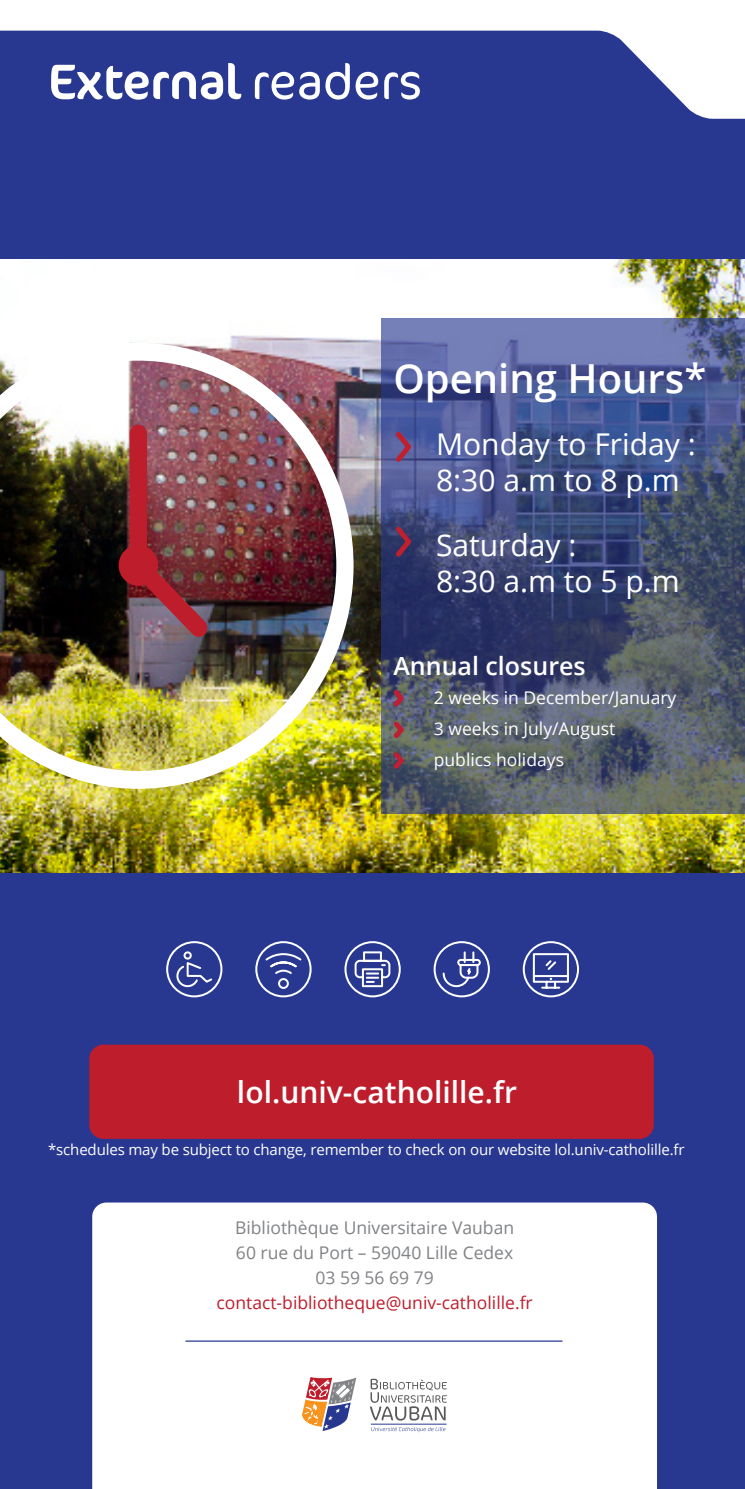
<style>
.page{position:relative;width:745px;height:1489px;background:#fff}
.page>*{position:absolute;margin:0;border:0;box-sizing:border-box;transform-origin:0 0}
.URL_Texte{font:50px "Cocon Pro";letter-spacing:-.01em;color:#fff}
.texte_titre{font:600 40px "Open Sans";color:#fff}
.URL_Texte-2{font:30px "Open Sans";color:#fff}
.URL_Texte-3{font:600 30px "Open Sans";color:#fff}
.texte_titre-2{font:600 25px "Open Sans";color:#fff}
.contact{font:17.5px "Open Sans";color:#808285}
.URL_Texte-4{font:17.5px "Open Sans";color:#fff}
.contact-2{font:17.5px "Open Sans";color:#be1d2c}
.URL_Texte-5{font:15px "Open Sans";letter-spacing:-.01em;color:#fff}
.s1{font-weight:300}
</style>
<div class="page">
<div style="left:0;top:0;width:744px;height:1488px;background:#283890"></div>
<div style="left:166px;top:941px;width:56px;height:56px;border:2px solid #fff;border-radius:50%"></div>
<div style="left:255px;top:941px;width:56px;height:56px;border:2px solid #fff;border-radius:50%"></div>
<div style="left:344px;top:941px;width:56px;height:56px;border:2px solid #fff;border-radius:50%"></div>
<div style="left:433px;top:941px;width:56px;height:56px;border:2px solid #fff;border-radius:50%"></div>
<div style="left:522px;top:941px;width:56px;height:56px;border:2px solid #fff;border-radius:50%"></div>
<svg style="left:531px;top:952px;width:38px;height:37px"></svg>
<svg style="left:175px;top:950px;width:39px;height:38px"></svg>
<div style="left:278px;top:978px;width:11px;height:10px;border:2px solid #fff;border-radius:50%"></div>
<svg style="left:263px;top:952px;width:39px;height:22px"></svg>
<svg style="left:353px;top:950px;width:38px;height:38px"></svg>
<svg style="left:441px;top:950px;width:40px;height:38px"></svg>
<svg style="left:0;top:0;width:744px;height:119px"></svg>
<div style="left:89px;top:1044px;width:564px;height:94px;background:#be1d2c;border-radius:14px"></div>
<img style="left:0;top:259px;width:744px;height:613px">
<div style="left:92px;top:1202px;width:564px;height:286px;background:#fff"></div>
<hr style="left:186px;top:1340px;width:375px;height:1px;background:#283890">
<svg style="left:369px;top:1378px;width:77px;height:42px"></svg>
<svg style="left:371px;top:1426px;width:74px;height:5px"></svg>
<svg style="left:301px;top:1376px;width:55px;height:54px"></svg>
<hr style="left:370px;top:1423px;width:76px;height:1px;background:#283890">
<img style="left:0;top:343px;width:353px;height:445px">
<img style="left:129px;top:555px;width:79px;height:82px">
<div style="left:130px;top:424px;width:17px;height:150px;background:#be1d2c;border-radius:9px"></div>
<div style="left:118px;top:545px;width:40px;height:40px;background:#be1d2c;border-radius:50%"></div>
<svg style="left:381px;top:318px;width:363px;height:495px"></svg>
<svg style="left:389px;top:685px;width:19px;height:26px"></svg>
<svg style="left:389px;top:717px;width:19px;height:56px"></svg>
<svg style="left:391px;top:427px;width:24px;height:39px"></svg>
<svg style="left:391px;top:522px;width:24px;height:39px"></svg>
<p class="URL_Texte" style="left:48px;top:48px;width:375px">External <span class="s1">readers</span></p>
<p class="texte_titre" style="left:393px;top:351px;width:314px">Opening Hours*</p>
<p class="URL_Texte-2" style="left:436px;top:423px;width:261px">Monday to Friday :</p>
<p class="URL_Texte-2" style="left:436px;top:459px;width:245px">8:30 a.m to 8 p.m</p>
<p class="URL_Texte-2" style="left:436px;top:524px;width:142px">Saturday :</p>
<p class="URL_Texte-2" style="left:436px;top:560px;width:245px">8:30 a.m to 5 p.m</p>
<p class="texte_titre-2" style="left:393px;top:648px;width:194px">Annual closures</p>
<p class="URL_Texte-4" style="left:433px;top:685px;width:244px">2 weeks in December/January</p>
<p class="URL_Texte-4" style="left:433px;top:716px;width:183px">3 weeks in July/August</p>
<p class="URL_Texte-4" style="left:433px;top:747px;width:132px">publics holidays</p>
<p class="URL_Texte-3" style="left:237px;top:1071px;width:281px">lol.univ-catholille.fr</p>
<p class="URL_Texte-5" style="left:48px;top:1139px;width:637px">*schedules may be subject to change, remember to check on our website lol.univ-catholille.fr</p>
<p class="contact" style="left:235px;top:1215px;width:280px">Bibliothèque Universitaire Vauban</p>
<p class="contact" style="left:236px;top:1240px;width:279px">60 rue du Port – 59040 Lille Cedex</p>
<p class="contact" style="left:315px;top:1265px;width:120px">03 59 56 69 79</p>
<p class="contact-2" style="left:216px;top:1290px;width:317px">contact-bibliotheque@univ-catholille.fr</p>
</div>
